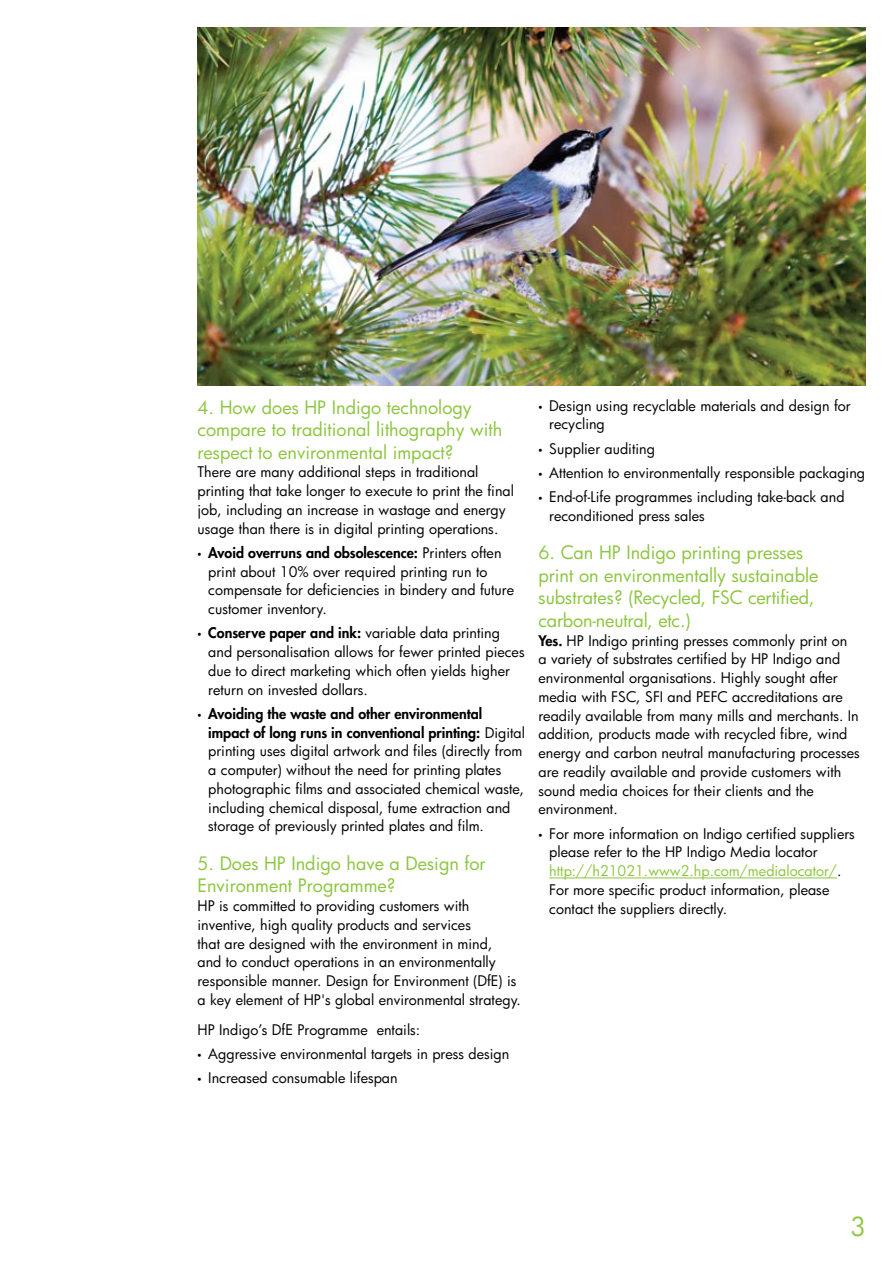
<style>
.page{position:relative;width:893px;height:1263px;background:#fff}
.page>*{position:absolute;margin:0;border:0;box-sizing:border-box;transform-origin:0 0}
.t1{font:25.5px "Futura";color:#8cc63f}
.t2{font:18px/22.5px "Futura";color:#8cc63f}
.t3{font:14.25px/18.8px "Futura";color:#000}
.s1{font-family:"Myriad Pro"}
.s2{font-weight:800}
.s3{color:#8cc63f}
</style>
<div class="page">
<img style="left:197px;top:27px;width:669px;height:359px">
<hr style="left:549px;top:877px;width:288px;height:1px;background:#8cc63f">
<p class="t2" style="left:197px;top:396px;width:306px">4. How does HP Indigo technology compare to traditional lithography with respect to environmental impact?</p>
<p class="t3" style="left:197px;top:463px;width:318px">There are many additional steps in traditional printing that take longer to execute to print the final job, including an increase in wastage and energy usage than there is in digital printing operations.</p>
<p class="t3" style="left:208px;top:543px;width:307px;text-indent:-11px"><span class="s1">•</span> <span class="s2">Avoid overruns and obsolescence:</span> Printers often print about 10% over required printing run to compensate for deficiencies in bindery and future customer inventory.</p>
<p class="t3" style="left:208px;top:623px;width:318px;text-indent:-11px"><span class="s1">•</span> <span class="s2">Conserve paper and ink:</span> variable data printing and personalisation allows for fewer printed pieces due to direct marketing which often yields higher return on invested dollars.</p>
<p class="t3" style="left:208px;top:704px;width:318px;text-indent:-11px"><span class="s1">•</span> <span class="s2">Avoiding the waste and other environmental impact of long runs in conventional printing:</span> Digital printing uses digital artwork and files (directly from a computer) without the need for printing plates photographic films and associated chemical waste, including chemical disposal, fume extraction and storage of previously printed plates and film.</p>
<p class="t2" style="left:197px;top:852px;width:290px">5. Does HP Indigo have a Design for<br>Environment Programme?</p>
<p class="t3" style="left:197px;top:896px;width:325px">HP is committed to providing customers with inventive, high quality products and services<br>that are designed with the environment in mind,<br>and to conduct operations in an environmentally responsible manner. Design for Environment (DfE) is a key element of HP's global environmental strategy.</p>
<p class="t3" style="left:197px;top:1020px;width:224px">HP Indigo’s DfE Programme entails:</p>
<p class="t3" style="left:197px;top:1044px;width:313px"><span class="s1">•</span> Aggressive environmental targets in press design</p>
<p class="t3" style="left:197px;top:1068px;width:202px"><span class="s1">•</span> Increased consumable lifespan</p>
<p class="t3" style="left:549px;top:396px;width:303px;text-indent:-11px"><span class="s1">•</span> Design using recyclable materials and design for recycling</p>
<p class="t3" style="left:538px;top:439px;width:118px"><span class="s1">•</span> Supplier auditing</p>
<p class="t3" style="left:538px;top:463px;width:328px"><span class="s1">•</span> Attention to environmentally responsible packaging</p>
<p class="t3" style="left:549px;top:487px;width:297px;text-indent:-11px"><span class="s1">•</span> End-of-Life programmes including take-back and reconditioned press sales</p>
<p class="t2" style="left:538px;top:541px;width:281px">6. Can HP Indigo printing presses print on environmentally sustainable substrates? (Recycled, FSC certified, carbon-neutral, etc.)</p>
<p class="t3" style="left:538px;top:631px;width:323px"><span class="s2">Yes.</span> HP Indigo printing presses commonly print on<br>a variety of substrates certified by HP Indigo and environmental organisations. Highly sought after media with FSC, SFI and PEFC accreditations are readily available from many mills and merchants. In addition, products made with recycled fibre, wind energy and carbon neutral manufacturing processes are readily available and provide customers with sound media choices for their clients and the environment.</p>
<p class="t3" style="left:549px;top:824px;width:307px;text-indent:-11px"><span class="s1">•</span> For more information on Indigo certified suppliers please refer to the HP Indigo Media locator <span class="s3">http://h21021.www2.hp.com/medialocator/</span>.<br>For more specific product information, please contact the suppliers directly.</p>
<h1 class="t1" style="left:850px;top:1209px;width:17px">3</h1>
</div>
